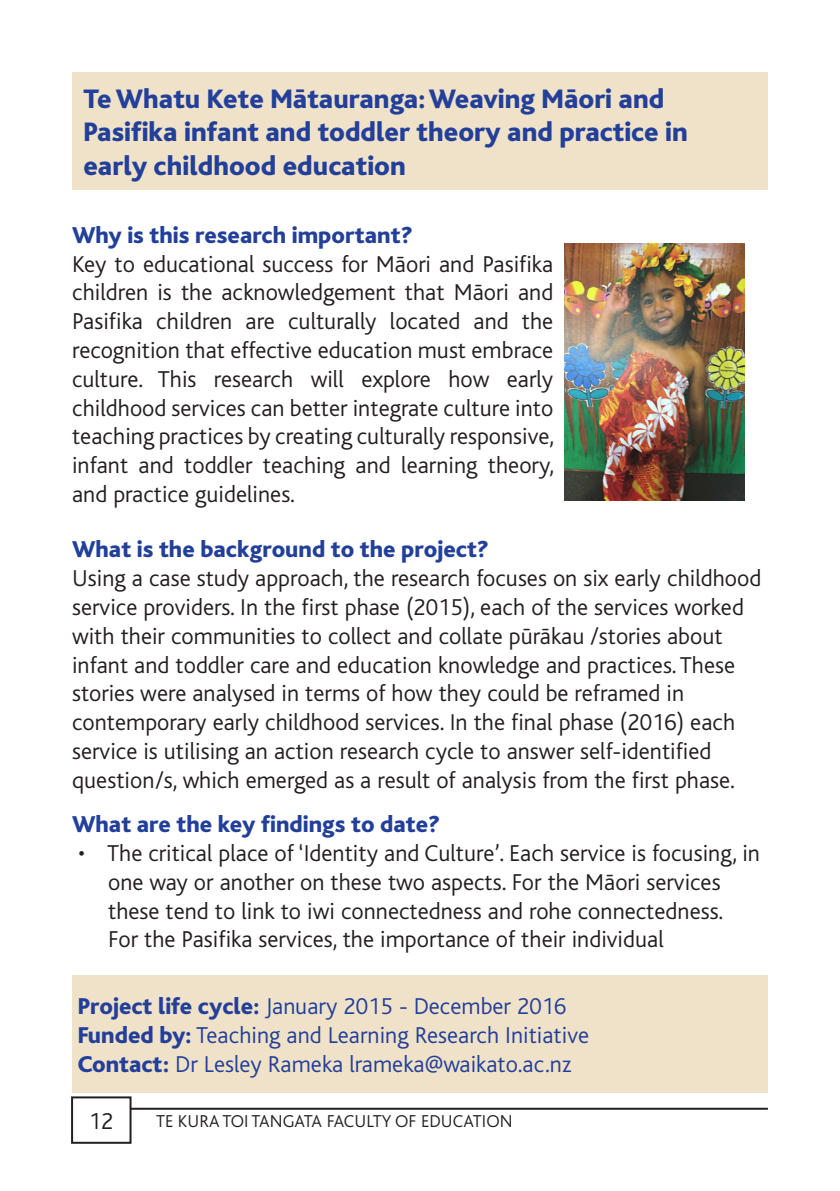
<style>
.page{position:relative;width:840px;height:1191px;background:#fff}
.page>*{position:absolute;margin:0;border:0;box-sizing:border-box;transform-origin:0 0}
.t1{font:800 28px/33.6px "Bliss CE";color:#223f99}
.t2{font:300 24px/28.8px "Bliss CE";color:#231f20}
.t3{font:300 24px "Bliss CE";color:#223f99}
.t4{font:800 24px "Bliss CE";color:#223f99}
.t5{font:300 18px "Bliss CE";color:#231f20}
.s1{font-weight:800}
</style>
<div class="page">
<div style="left:71px;top:1096px;width:60px;height:47px;border:2px solid #231f20"></div>
<div style="left:72px;top:72px;width:695px;height:117px;background:#f0e2c8"></div>
<div style="left:72px;top:975px;width:695px;height:117px;background:#f0e2c8"></div>
<img style="left:564px;top:244px;width:179px;height:256px">
<hr style="left:130px;top:1107px;width:637px;height:2px;background:#231f20">
<p class="t1" style="left:83px;top:82px;width:605px">Te Whatu Kete Mātauranga: Weaving Māori and<br>Pasifika infant and toddler theory and practice in early childhood education</p>
<p class="t4" style="left:72px;top:222px;width:341px">Why is this research important?</p>
<p class="t2" style="left:72px;top:250px;width:483px;text-align:justify">Key to educational success for Māori and Pasifika children is the acknowledgement that Māori and Pasifika children are culturally located and the recognition that effective education must embrace culture. This research will explore how early childhood services can better integrate culture into teaching practices by creating culturally responsive, infant and toddler teaching and learning theory, and practice guidelines.</p>
<p class="t4" style="left:72px;top:536px;width:418px">What is the background to the project?</p>
<p class="t2" style="left:72px;top:564px;width:690px">Using a case study approach, the research focuses on six early childhood service providers. In the first phase (2015), each of the services worked with their communities to collect and collate pūrākau /stories about infant and toddler care and education knowledge and practices. These stories were analysed in terms of how they could be reframed in contemporary early childhood services. In the final phase (2016) each service is utilising an action research cycle to answer self-identified question/s, which emerged as a result of analysis from the first phase.</p>
<p class="t4" style="left:72px;top:811px;width:369px">What are the key findings to date?</p>
<p class="t2" style="left:108px;top:839px;width:653px;text-indent:-30px">• The critical place of ‘Identity and Culture’. Each service is focusing, in one way or another on these two aspects. For the Māori services these tend to link to iwi connectedness and rohe connectedness.<br>For the Pasifika services, the importance of their individual</p>
<p class="t3" style="left:78px;top:993px;width:490px"><span class="s1">Project life cycle:</span> January 2015 - December 2016</p>
<p class="t3" style="left:78px;top:1022px;width:512px"><span class="s1">Funded by:</span> Teaching and Learning Research Initiative</p>
<p class="t3" style="left:78px;top:1051px;width:495px"><span class="s1">Contact:</span> Dr Lesley Rameka lrameka@waikato.ac.nz</p>
<p class="t2" style="left:89px;top:1107px;width:26px">12</p>
<p class="t5" style="left:156px;top:1111px;width:358px">TE KURA TOI TANGATA FACULTY OF EDUCATION</p>
</div>
